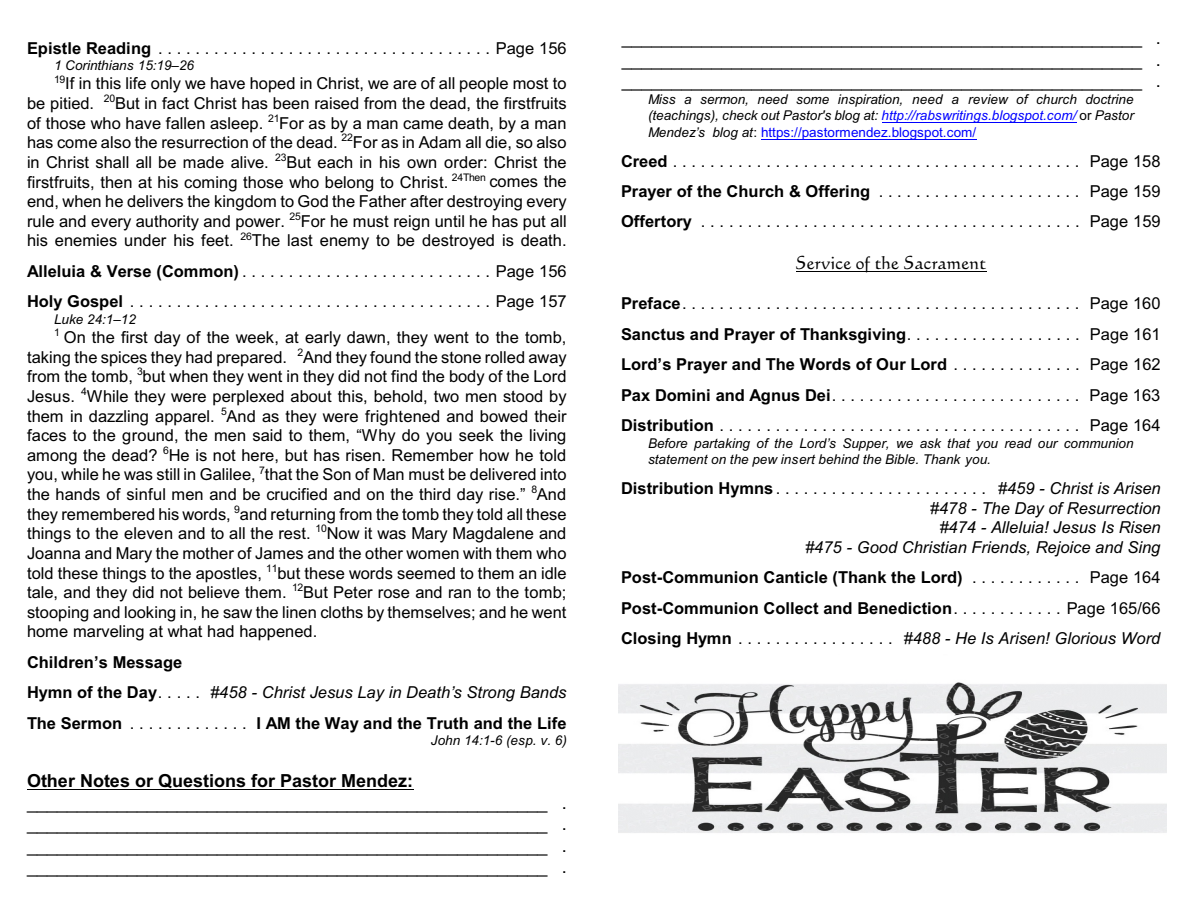
<style>
.page{position:relative;width:1188px;height:918px;background:#fff}
.page>*{position:absolute;margin:0;border:0;box-sizing:border-box;transform-origin:0 0}
.t1{font:18px/21.5px "Arial";color:#000;text-align:justify}
.t2{font:700 18px "Arial";color:#000}
.t3{font:18px "Calligraphic 421 BT Roman B";letter-spacing:.005em;color:#000}
.t4{font:16.5px/19.6px "Arial";color:#000;text-align:justify}
.t5{font:700 16.5px/30.5px "Arial";color:#000}
.t6{font:italic 16.5px/19.6px "Arial";color:#000;text-align:right}
.t7{font:italic 13.5px/16.2px "Arial";color:#000;text-align:justify}
.s1{font-weight:700}
.s2{font-weight:400}
.s3{font-weight:400;font-style:italic}
.s4{color:#00f}
.s5{font-style:normal}
.s6{font-style:normal;color:#00f}
.s7{font-weight:700;font-style:normal}
</style>
<div class="page">
<hr style="left:27px;top:790px;width:387px;height:1px;background:#000">
<img style="left:618px;top:682px;width:548px;height:151px">
<hr style="left:882px;top:122px;width:195px;height:1px;background:#00f">
<hr style="left:761px;top:139px;width:215px;height:1px;background:#00f">
<hr style="left:796px;top:272px;width:191px;height:1px;background:#000">
<p class="t4" style="left:27px;top:40px;width:541px"><span class="s1">Epistle Reading</span> ....................................Page 156</p>
<p class="t7" style="left:54px;top:59px;width:142px">1 Corinthians 15:19–26</p>
<p class="t4" style="left:27px;top:75px;width:541px;text-indent:27px"><sup>19</sup>If in this life only we have hoped in Christ, we are of all people most to be pitied. <sup>20</sup>But in fact Christ has been raised from the dead, the firstfruits of those who have fallen asleep. <sup>21</sup>For as by a man came death, by a man has come also the resurrection of the dead. <sup>22</sup>For as in Adam all die, so also in Christ shall all be made alive. <sup>23</sup>But each in his own order: Christ the firstfruits, then at his coming those who belong to Christ. <sup>24Then</sup> comes the end, when he delivers the kingdom to God the Father after destroying every rule and every authority and power. <sup>25</sup>For he must reign until he has put all his enemies under his feet. <sup>26</sup>The last enemy to be destroyed is death.</p>
<p class="t4" style="left:27px;top:257px;width:541px;line-height:30.5px"><span class="s1">Alleluia &amp; Verse (Common)</span>...........................Page 156<br><span class="s1">HolyGospel</span> .......................................Page 157</p>
<p class="t7" style="left:54px;top:312px;width:84px">Luke 24:1–12</p>
<p class="t4" style="left:27px;top:329px;width:541px;text-indent:27px"><sup>1</sup> On the first day of the week, at early dawn, they went to the tomb, taking the spices they had prepared. <sup>2</sup>And they found the stone rolled away from the tomb, <sup>3</sup>but when they went in they did not find the body of the Lord Jesus. <sup>4</sup>While they were perplexed about this, behold, two men stood by them in dazzling apparel. <sup>5</sup>And as they were frightened and bowed their faces to the ground, the men said to them, “Why do you seek the living among the dead? <sup>6</sup>He is not here, but has risen. Remember how he told you, while he was still in Galilee, <sup>7</sup>that the Son of Man must be delivered into the hands of sinful men and be crucified and on the third day rise.” <sup>8</sup>And they remembered his words, <sup>9</sup>and returning from the tomb they told all these things to the eleven and to all the rest. <sup>10</sup>Now it was Mary Magdalene and Joanna and Mary the mother of James and the other women with them who told these things to the apostles, <sup>11</sup>but these words seemed to them an idle tale, and they did not believe them. <sup>12</sup>But Peter rose and ran to the tomb; stooping and looking in, he saw the linen cloths by themselves; and he went home marveling at what had happened.</p>
<p class="t5" style="left:27px;top:648px;width:541px">Children’s Message<br>Hymn of the Day<span class="s2">. . . . .</span> <span class="s3">#458 - Christ Jesus Lay in Death’s Strong Bands<br></span>The Sermon <span class="s2">. . . . . . . . . . . . .</span> I AM the Way and the Truth and the Life</p>
<p class="t7" style="left:431px;top:734px;width:137px">John 14:1-6 (esp. v. 6)</p>
<p class="t2" style="left:27px;top:774px;width:388px">Other Notes or Questions for Pastor Mendez:</p>
<p class="t1" style="left:27px;top:793px;width:541px">____________________________________________________ . ____________________________________________________ . ____________________________________________________ . ____________________________________________________ .</p>
<p class="t1" style="left:622px;top:29px;width:541px">____________________________________________________ . ____________________________________________________ . ____________________________________________________ .</p>
<p class="t7" style="left:648px;top:93px;width:487px">Miss a sermon, need some inspiration, need a review of church doctrine (teachings), check out Pastor's blog at: <span class="s4">http://rabswritings.blogspot.com/</span> <span class="s5">or</span> Pastor Mendez’s blog at<span class="s5">:</span> <span class="s6">https://pastormendez.blogspot.com/</span></p>
<p class="t4" style="left:621px;top:147px;width:541px;line-height:30.5px"><span class="s1">Creed</span>............................................ Page 158<br><span class="s1">Prayer of the Church &amp; Offering</span> . . . . . . . . . . . . . . . . . . . . . . Page 159<br><span class="s1">Offertory</span> ......................................... Page 159</p>
<p class="t3" style="left:796px;top:256px;width:192px">Service of the Sacrament</p>
<p class="t4" style="left:621px;top:290px;width:541px;line-height:30.5px"><span class="s1">Preface</span>........................................... Page 160<br><span class="s1">Sanctus and Prayer of Thanksgiving</span>. . . . . . . . . . . . . . . . . . . Page 161<br><span class="s1">Lord’s Prayer and The Words of Our Lord</span> . . . . . . . . . . . . . . Page 162<br><span class="s1">Pax Dominiand Agnus Dei</span>........................... Page 163<br><span class="s1">Distribution</span>....................................... Page 164</p>
<p class="t7" style="left:648px;top:436px;width:487px">Before partaking of the Lord’s Supper, we ask that you read our communion statement on the pew insert behind the Bible. Thank you.</p>
<p class="t6" style="left:621px;top:480px;width:541px"><span class="s7">Distribution Hymns</span> <span class="s5">. . . . . . . . . . . . . . . . . . . . . . .</span> #459 - Christ is Arisen #478 - The Day of Resurrection<br>#474 - Alleluia! Jesus Is Risen<br>#475 - Good Christian Friends, Rejoice and Sing</p>
<p class="t5" style="left:621px;top:564px;width:541px;text-align:justify">Post-Communion Canticle (Thank the Lord) <span class="s2">. . . . . . . . . . . . Page 164<br></span>Post-Communion Collect and Benediction<span class="s2">. . . . . . . . . . . . Page 165/66<br></span>Closing Hymn <span class="s2">. . . . . . . . . . . . . . . . .</span> <span class="s3">#488 - He Is Arisen! Glorious Word</span></p>
</div>
